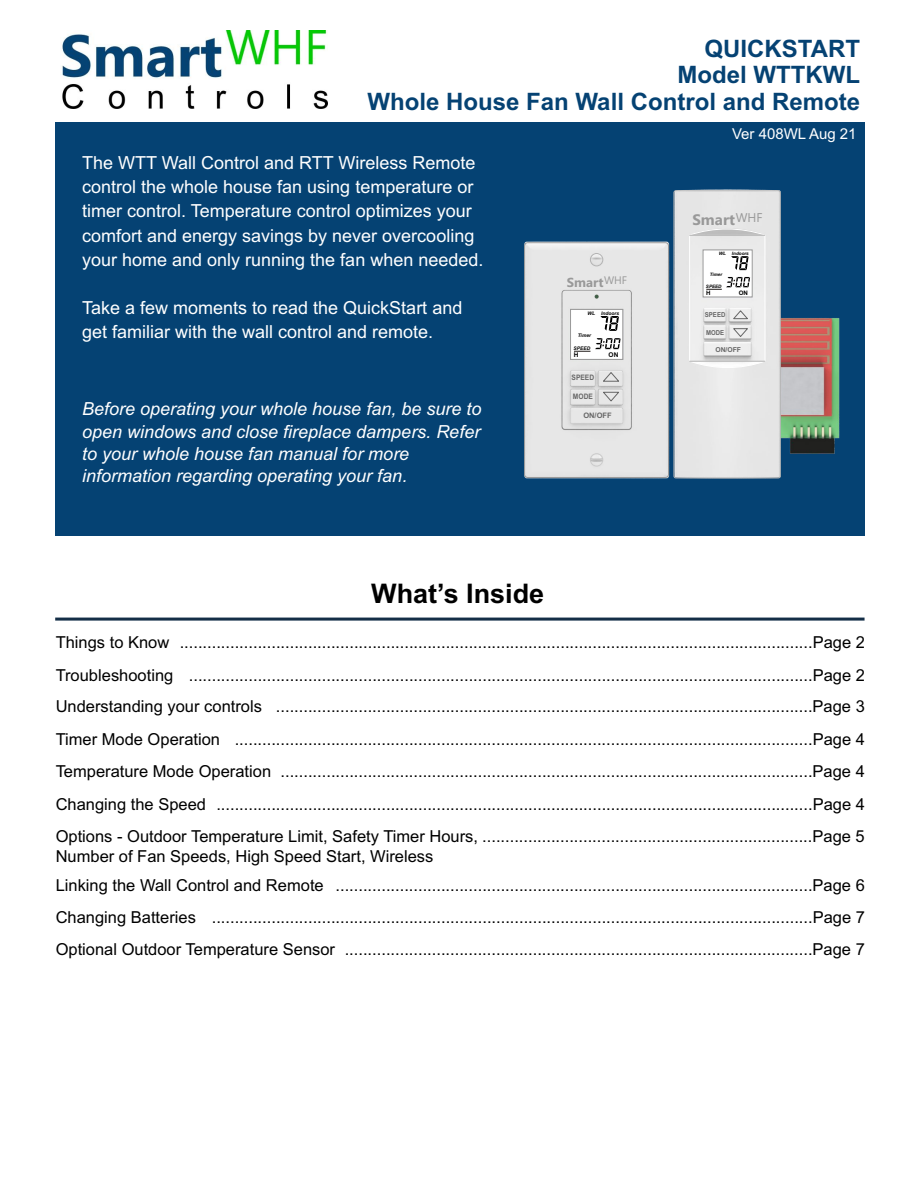
<style>
.page{position:relative;width:918px;height:1188px;background:#fff}
.page>*{position:absolute;margin:0;border:0;box-sizing:border-box;transform-origin:0 0}
.t1{font:700 27px "Arial";color:#000}
.t2{font:700 24px/26.8px "Arial";color:#054273;text-align:right}
.t3{font:18px/24.2px "Arial";color:#fff}
.t4{font:italic 18px/22px "Arial";color:#fff}
.t5{font:16.5px/32.4px "Arial";color:#000}
.t6{font:700 15.15px "Microsoft New Tai Lue";color:#999}
.t7{font:15px "Arial";color:#fff}
.t8{font:700 13.05px "Microsoft New Tai Lue";color:#999}
.t9{font:700 7.5px "Arial";color:#666;scale:.89 1}
.t10{font:700 7.5px "Arial";color:#666}
.t11{font:700 6.75px "Arial";color:#666;scale:.89 1}
.t12{font:700 6.75px "Arial";color:#666}
.t13{font:700 6.6px "Arial";color:#1f1a17}
.t14{font:700 6.6px "Arial";color:#000}
.t15{font:700 6.15px "Arial";color:#000}
.t16{font:italic 700 4.95px "Arial";color:#000}
.t17{font:italic 700 4.95px "Arial";color:#1f1a17}
.t18{font:italic 700 4.65px "Arial";color:#000}
</style>
<div class="page">
<div style="left:56px;top:122px;width:809px;height:414px;background:#054273"></div>
<img style="left:784px;top:318px;width:56px;height:136px">
<img style="left:524px;top:241px;width:146px;height:238px">
<svg style="left:601px;top:391px;width:20px;height:11px"></svg>
<svg style="left:601px;top:371px;width:20px;height:11px"></svg>
<div style="left:590px;top:253px;width:13px;height:13px;border:1px solid #b3b3b3;border-radius:50%"></div>
<div style="left:590px;top:453px;width:13px;height:13px;border:1px solid #ccc;border-radius:50%"></div>
<svg style="left:590px;top:458px;width:13px;height:3px"></svg>
<div style="left:524px;top:242px;width:145px;height:236px;border:1px solid #999;border-radius:3px"></div>
<svg style="left:570px;top:309px;width:53px;height:51px;background:#e2e2e2"></svg>
<img style="left:673px;top:189px;width:111px;height:290px">
<div style="left:674px;top:190px;width:107px;height:288px;border:1px solid #b3b3b3;border-radius:2px"></div>
<svg style="left:689px;top:227px;width:77px;height:143px;background:#e5e5e5"></svg>
<hr style="left:55px;top:618px;width:810px;height:3px;background:#142e47">
<img style="left:62px;top:31px;width:266px;height:77px">
<h2 class="t2" style="left:368px;top:37px;width:494px">QUICKSTART<br>Model WTTKWL<br>Whole House Fan Wall Control and Remote</h2>
<p class="t7" style="left:732px;top:128px;width:126px">Ver 408WL Aug 21</p>
<p class="t3" style="left:82px;top:152px;width:403px">The WTT Wall Control and RTT Wireless Remote control the whole house fan using temperature or timer control. Temperature control optimizes your comfort and energy savings by never overcooling your home and only running the fan when needed.</p>
<p class="t3" style="left:82px;top:297px;width:382px">Take a few moments to read the QuickStart and get familiar with the wall control and remote.</p>
<p class="t6" style="left:692px;top:214px;width:72px">Smart<sup>WHF</sup></p>
<p class="t18" style="left:719px;top:252px;width:9px">WL</p>
<p class="t18" style="left:710px;top:272px;width:14px">Timer</p>
<p class="t18" style="left:732px;top:252px;width:18px">Indoors</p>
<p class="t8" style="left:567px;top:277px;width:62px">Smart<sup>WHF</sup></p>
<p class="t18" style="left:706px;top:285px;width:17px">SPEED</p>
<p class="t15" style="left:706px;top:290px;width:6px">H</p>
<p class="t15" style="left:739px;top:290px;width:11px">ON</p>
<p class="t16" style="left:587px;top:311px;width:9px">WL</p>
<p class="t16" style="left:601px;top:311px;width:19px">Indoors</p>
<p class="t17" style="left:606px;top:312px;width:15px">doors</p>
<p class="t11" style="left:705px;top:312px;width:24px">SPEED</p>
<p class="t11" style="left:706px;top:330px;width:22px">MODE</p>
<p class="t16" style="left:574px;top:347px;width:18px">SPEED</p>
<p class="t17" style="left:580px;top:347px;width:5px">E</p>
<p class="t14" style="left:574px;top:352px;width:6px">H</p>
<p class="t14" style="left:609px;top:352px;width:11px">ON</p>
<p class="t13" style="left:574px;top:352px;width:6px">H</p>
<p class="t13" style="left:609px;top:352px;width:11px">ON</p>
<p class="t9" style="left:572px;top:374px;width:27px">SPEED</p>
<p class="t9" style="left:573px;top:393px;width:24px">MODE</p>
<p class="t4" style="left:82px;top:400px;width:401px">Before operating your whole house fan, be sure to open windows and close fireplace dampers. Refer to your whole house fan manual for more information regarding operating your fan.</p>
<p class="t10" style="left:583px;top:413px;width:30px">ON/OFF</p>
<h1 class="t1" style="left:371px;top:583px;width:175px">What’s Inside</h1>
<p class="t12" style="left:715px;top:347px;width:27px">ON/OFF</p>
<p class="t5" style="left:56px;top:627px;width:115px">Things to Know</p>
<p class="t5" style="left:56px;top:661px;width:119px">Troubleshooting</p>
<p class="t5" style="left:180px;top:627px;width:687px">..........................................................................................................................................Page 2</p>
<p class="t5" style="left:189px;top:661px;width:678px">........................................................................................................................................Page 2</p>
<p class="t5" style="left:216px;top:692px;width:650px;text-align:right">.....................................................................................................................Page 3 ..............................................................................................................................Page 4 ....................................................................................................................Page 4 ..................................................................................................................................Page 4</p>
<p class="t5" style="left:56px;top:692px;width:811px">Understanding your controls<br>Timer Mode Operation<br>Temperature Mode Operation<br>Changing the Speed<br>Options - Outdoor Temperature Limit, Safety Timer Hours, ........................................................................Page 5</p>
<p class="t5" style="left:56px;top:844px;width:379px;line-height:28.3px">Number of Fan Speeds, High Speed Start, Wireless<br>Linking the Wall Control and Remote</p>
<p class="t5" style="left:56px;top:903px;width:142px">Changing Batteries</p>
<p class="t5" style="left:212px;top:870px;width:655px;text-align:right">........................................................................................................Page 6 ...................................................................................................................................Page 7</p>
<p class="t5" style="left:56px;top:935px;width:281px">Optional Outdoor Temperature Sensor</p>
<p class="t5" style="left:345px;top:935px;width:522px">......................................................................................................Page 7</p>
</div>
